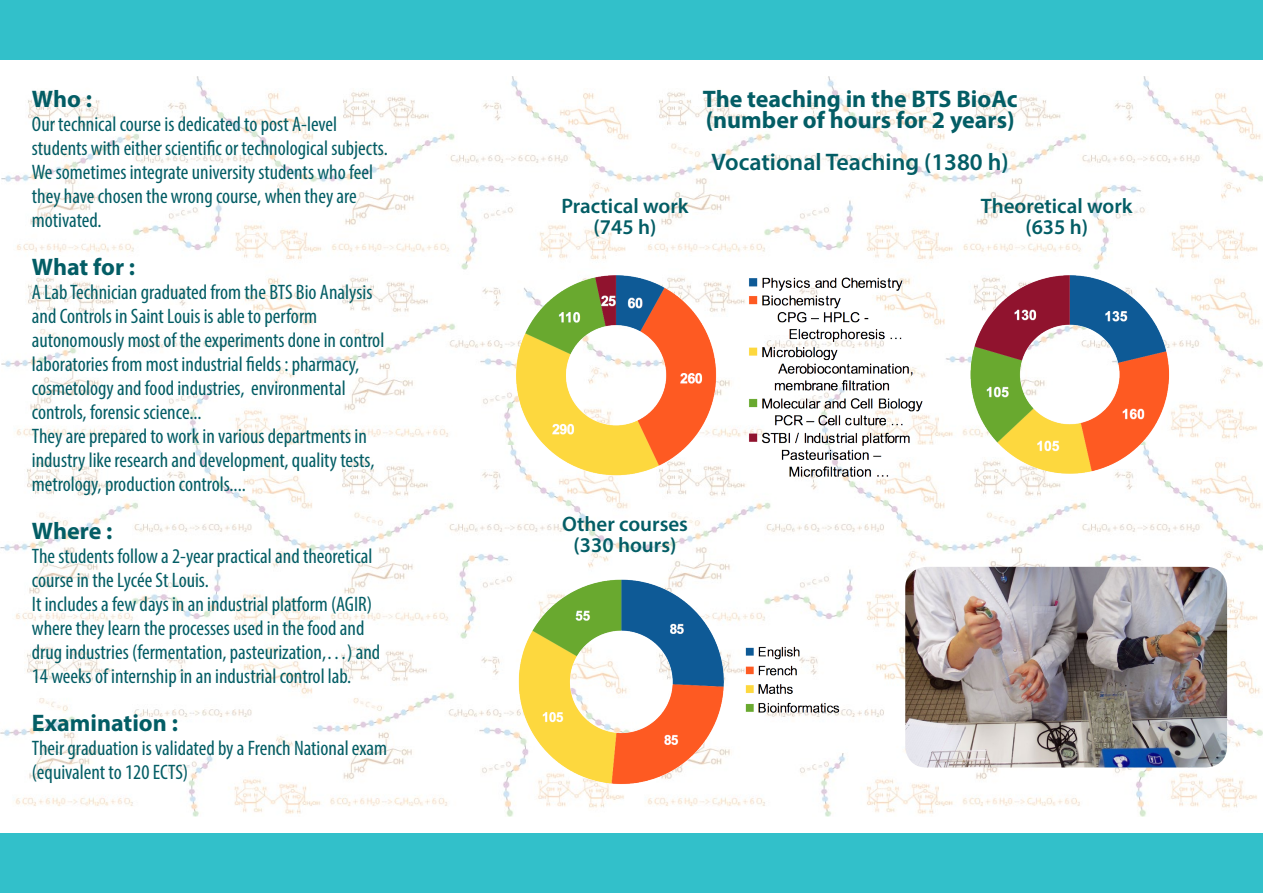
<style>
.page{position:relative;width:1263px;height:893px;background:#fff}
.page>*{position:absolute;margin:0;border:0;box-sizing:border-box;transform-origin:0 0}
.t1{font:700 24px "Myriad Pro";color:#035d65}
.t2{font:600 24px "Myriad Pro";color:#035d65}
.t3{font:condensed 21px/24px "Myriad Pro";color:#035d65}
.t4{font:600 21px "Myriad Pro";color:#035d65}
</style>
<div class="page">
<img style="left:0;top:76px;width:1263px;height:740px">
<div style="left:0;top:833px;width:1263px;height:60px;background:#32c0ca"></div>
<div style="left:0;top:0;width:1263px;height:59px;background:#32c0ca"></div>
<img style="left:513px;top:270px;width:426px;height:225px">
<img style="left:961px;top:270px;width:213px;height:213px">
<img style="left:511px;top:573px;width:336px;height:214px">
<img style="left:905px;top:567px;width:322px;height:200px">
<p class="t1" style="left:32px;top:84px;width:62px">Who :</p>
<p class="t3" style="left:32px;top:112px;width:357px">Our technical course is dedicated to post A-level students with either scientific or technological subjects.<br>We sometimes integrate university students who feel they have chosen the wrong course, when they are motivated.</p>
<p class="t1" style="left:32px;top:252px;width:105px">What for :</p>
<p class="t3" style="left:32px;top:280px;width:354px">A Lab Technician graduated from the BTS Bio Analysis and Controls in Saint Louis is able to perform autonomously most of the experiments done in control laboratories from most industrial fields : pharmacy, cosmetology and food industries, environmental controls, forensic science...</p>
<p class="t3" style="left:32px;top:424px;width:344px">They are prepared to work in various departments in industry like research and development, quality tests, metrology, production controls....</p>
<p class="t1" style="left:32px;top:516px;width:82px">Where :</p>
<p class="t3" style="left:32px;top:544px;width:342px">The students follow a 2-year practical and theoretical course in the Lycée St Louis.</p>
<p class="t3" style="left:32px;top:592px;width:350px">It includes a few days in an industrial platform (AGIR) where they learn the processes used in the food and drug industries (fermentation, pasteurization,…) and 14 weeks of internship in an industrial control lab.</p>
<p class="t1" style="left:32px;top:708px;width:148px">Examination :</p>
<p class="t3" style="left:32px;top:736px;width:357px">Their graduation is validated by a French National exam (equivalent to 120 ECTS)</p>
<p class="t4" style="left:561px;top:193px;width:129px">Practical work</p>
<p class="t4" style="left:594px;top:214px;width:64px">(745 h)</p>
<p class="t1" style="left:703px;top:84px;width:316px">The teaching in the BTS BioAc</p>
<p class="t1" style="left:706px;top:105px;width:310px">(number of hours for 2 years)</p>
<p class="t2" style="left:712px;top:147px;width:299px">Vocational Teaching (1380 h)</p>
<p class="t4" style="left:981px;top:193px;width:153px">Theoretical work</p>
<p class="t4" style="left:1025px;top:214px;width:64px">(635 h)</p>
<p class="t4" style="left:562px;top:511px;width:127px">Other courses</p>
<p class="t4" style="left:574px;top:532px;width:104px">(330 hours)</p>
</div>
